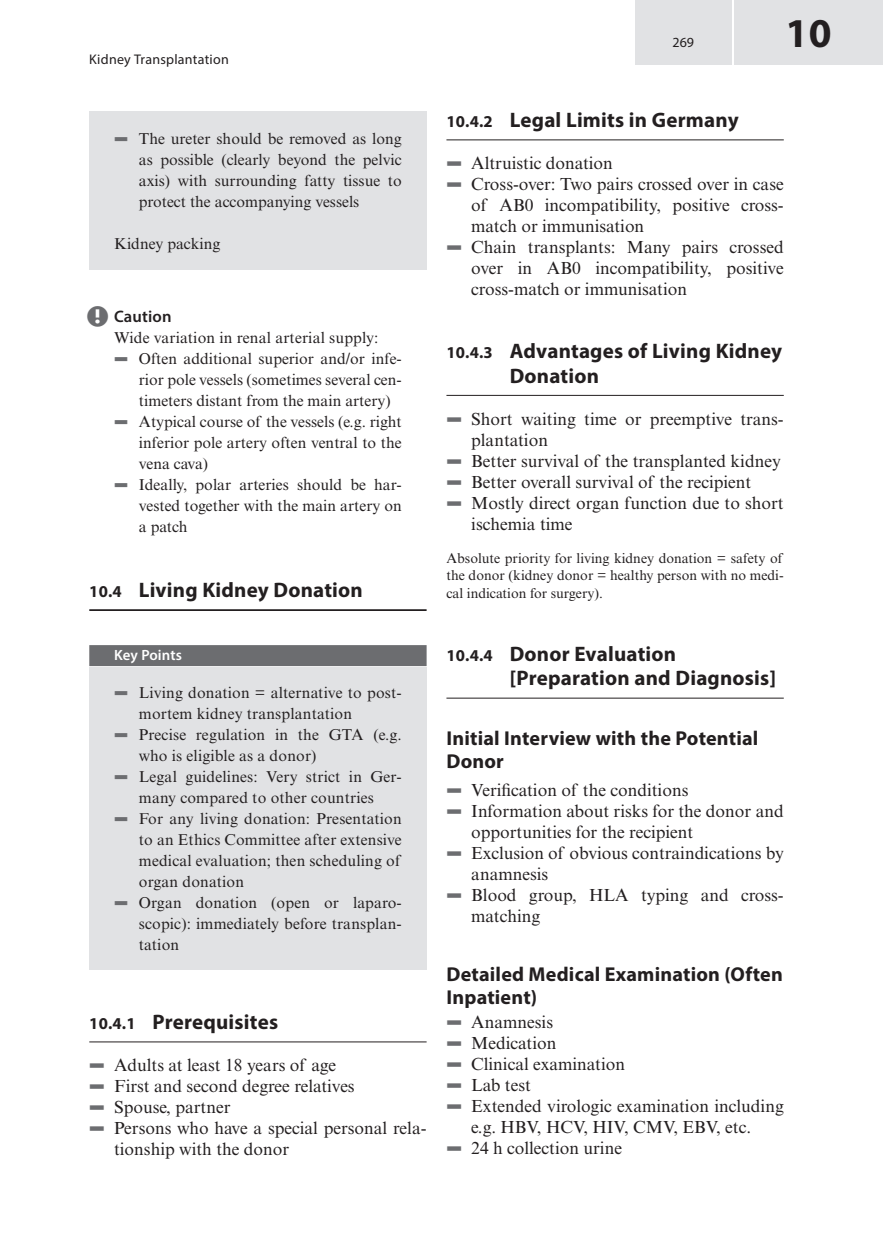
<style>
.page{position:relative;width:883px;height:1260px;background:#fff}
.page>*{position:absolute;margin:0;border:0;box-sizing:border-box;transform-origin:0 0}
.t1{font:700 41.12px "Myriad Pro";color:#231f20}
._2_hd{font:700 21px/24.5px "Myriad Pro";letter-spacing:.01em;color:#231f20}
._1_hd{font:700 21px "Myriad Pro";letter-spacing:.01em;color:#231f20}
._3_hd{font:700 20.12px/22.8px "Myriad Pro";letter-spacing:.01em;color:#231f20}
._2_hd_3_hd{font:700 20.12px/22.8px "Myriad Pro";letter-spacing:.01em;color:#231f20}
.t2{font:17.5px/21px "Times New Roman MT Std";color:#231f20}
.B_title_Warning{font:600 16.62px "Myriad Pro";letter-spacing:.01em;color:#231f20}
.B_text_Warning{font:15.75px/21px "Times New Roman MT Std";letter-spacing:.01em;color:#231f20;text-align:justify}
.B_text_Procedure{font:15.75px "Times New Roman MT Std";color:#231f20}
.B_title_Eye{font:600 14.88px "Myriad Pro";letter-spacing:.005em;color:#fff}
.Background{font:14px/17.5px "Times New Roman MT Std";color:#231f20;text-align:justify}
.t3{font:14px "Myriad Pro";letter-spacing:.015em;color:#231f20}
.s1{font-family:"Blik Buttons";color:#6c6d70}
.s2{font-family:"Blik Buttons";font-weight:400;color:#6c6d70}
.s3{font-size:16.62px}
</style>
<div class="page">
<div style="left:635px;top:0;width:97px;height:64px;background:#e1e2e4"></div>
<div style="left:734px;top:0;width:149px;height:64px;background:#e1e2e4"></div>
<div style="left:89px;top:111px;width:338px;height:121px;background:#e1e2e4"></div>
<div style="left:89px;top:216px;width:338px;height:54px;background:#e1e2e4"></div>
<hr style="left:89px;top:609px;width:338px;height:2px;background:#231f20">
<div style="left:89px;top:645px;width:338px;height:21px;background:#6c6d70"></div>
<div style="left:89px;top:668px;width:338px;height:71px;background:#e1e2e4"></div>
<div style="left:89px;top:710px;width:338px;height:71px;background:#e1e2e4"></div>
<div style="left:89px;top:752px;width:338px;height:71px;background:#e1e2e4"></div>
<div style="left:89px;top:794px;width:338px;height:113px;background:#e1e2e4"></div>
<div style="left:89px;top:878px;width:338px;height:92px;background:#e1e2e4"></div>
<hr style="left:89px;top:1041px;width:338px;height:1px;background:#231f20">
<hr style="left:446px;top:139px;width:338px;height:1px;background:#231f20">
<hr style="left:446px;top:395px;width:338px;height:1px;background:#231f20">
<hr style="left:446px;top:698px;width:338px;height:1px;background:#231f20">
<p class="t3" style="left:89px;top:51px;width:141px">Kidney Transplantation</p>
<p class="B_text_Warning" style="left:139px;top:128px;width:264px;text-indent:-25px"><span class="s1">5</span> The ureter should be removed as long as possible (clearly beyond the pelvic axis) with surrounding fatty tissue to protect the accompanying vessels</p>
<p class="B_text_Procedure" style="left:114px;top:234px;width:108px">Kidney packing</p>
<p class="B_title_Warning" style="left:89px;top:306px;width:84px"><span class="s2">!</span> Caution</p>
<p class="B_text_Warning" style="left:114px;top:327px;width:266px">Wide variation in renal arterial supply:</p>
<p class="B_text_Warning" style="left:139px;top:348px;width:264px;text-indent:-25px"><span class="s1">5</span> Often additional superior and/or infe&shy;rior pole vessels (sometimes several cen&shy;timeters distant from the main artery)</p>
<p class="B_text_Warning" style="left:139px;top:411px;width:264px;text-indent:-25px"><span class="s1">5</span> Atypical course of the vessels (e.g. right inferior pole artery often ventral to the vena cava)</p>
<p class="B_text_Warning" style="left:139px;top:474px;width:264px;text-indent:-25px"><span class="s1">5</span> Ideally, polar arteries should be har&shy;vested together with the main artery on a patch</p>
<h2 class="_1_hd" style="left:89px;top:576px;width:275px"><span class="s3">10.4</span> Living Kidney Donation</h2>
<p class="B_title_Eye" style="left:114px;top:646px;width:70px">Key Points</p>
<p class="B_text_Warning" style="left:139px;top:683px;width:264px;text-indent:-25px"><span class="s1">5</span> Living donation = alternative to post&shy;mortem kidney transplantation</p>
<p class="B_text_Warning" style="left:139px;top:725px;width:264px;text-indent:-25px"><span class="s1">5</span> Precise regulation in the GTA (e.g. who is eligible as a donor)</p>
<p class="B_text_Warning" style="left:114px;top:767px;width:289px;text-align:center"><span class="s1">5</span> Legal guidelines: Very strict in Ger&shy;many compared to other countries</p>
<p class="B_text_Warning" style="left:139px;top:809px;width:264px;text-indent:-25px"><span class="s1">5</span> For any living donation: Presentation to an Ethics Committee after extensive medical evaluation; then scheduling of organ donation</p>
<p class="B_text_Warning" style="left:139px;top:893px;width:264px;text-indent:-25px"><span class="s1">5</span> Organ donation (open or laparo&shy;scopic): immediately before transplan&shy;tation</p>
<h3 class="_2_hd" style="left:89px;top:1009px;width:190px"><span class="s3">10.4.1</span> Prerequisites</h3>
<p class="t2" style="left:89px;top:1055px;width:248px"><span class="s1">5</span> Adults at least 18 years of age</p>
<p class="t2" style="left:89px;top:1076px;width:267px"><span class="s1">5</span> First and second degree relatives</p>
<p class="t2" style="left:89px;top:1097px;width:143px"><span class="s1">5</span> Spouse, partner</p>
<p class="t2" style="left:114px;top:1118px;width:314px;text-indent:-25px"><span class="s1">5</span> Persons who have a special personal rela&shy;tionship with the donor</p>
<p class="t3" style="left:673px;top:34px;width:23px">269</p>
<h1 class="t1" style="left:786px;top:6px;width:48px">10</h1>
<h3 class="_2_hd" style="left:446px;top:107px;width:294px"><span class="s3">10.4.2</span> Legal Limits in Germany</h3>
<p class="t2" style="left:446px;top:153px;width:168px"><span class="s1">5</span> Altruistic donation</p>
<p class="t2" style="left:471px;top:174px;width:314px;text-align:justify;text-indent:-25px"><span class="s1">5</span> Cross-over: Two pairs crossed over in case of AB0 incompatibility, positive cross&shy;match or immunisation</p>
<p class="t2" style="left:471px;top:237px;width:314px;text-align:justify;text-indent:-25px"><span class="s1">5</span> Chain transplants: Many pairs crossed over in AB0 incompatibility, positive cross-match or immunisation</p>
<h3 class="_2_hd" style="left:510px;top:338px;width:274px;text-indent:-63px"><span class="s3">10.4.3</span> Advantages of Living Kidney<br>Donation</h3>
<p class="t2" style="left:471px;top:408px;width:314px;text-indent:-25px"><span class="s1">5</span> Short waiting time or preemptive trans&shy;plantation</p>
<p class="t2" style="left:446px;top:450px;width:336px"><span class="s1">5</span> Better survival of the transplanted kidney</p>
<p class="t2" style="left:446px;top:471px;width:306px"><span class="s1">5</span> Better overall survival of the recipient</p>
<p class="t2" style="left:471px;top:492px;width:314px;text-indent:-25px"><span class="s1">5</span> Mostly direct organ function due to short ischemia time</p>
<p class="Background" style="left:446px;top:549px;width:339px">Absolute priority for living kidney donation = safety of the donor (kidney donor = healthy person with no medi&shy;cal indication for surgery).</p>
<h3 class="_2_hd" style="left:510px;top:641px;width:268px;text-indent:-63px"><span class="s3">10.4.4</span> Donor Evaluation [Preparation and Diagnosis]</h3>
<h4 class="_2_hd_3_hd" style="left:446px;top:726px;width:314px">Initial Interview with the Potential<br>Donor</h4>
<p class="t2" style="left:446px;top:779px;width:243px"><span class="s1">5</span> Verification of the conditions</p>
<p class="t2" style="left:471px;top:800px;width:314px;text-indent:-25px"><span class="s1">5</span> Information about risks for the donor and opportunities for the recipient</p>
<p class="t2" style="left:471px;top:842px;width:314px;text-indent:-25px"><span class="s1">5</span> Exclusion of obvious contraindications by anamnesis</p>
<p class="t2" style="left:471px;top:884px;width:314px;text-indent:-25px"><span class="s1">5</span> Blood group, HLA typing and cross&shy;matching</p>
<h4 class="_3_hd" style="left:446px;top:962px;width:338px">Detailed Medical Examination (Often<br>Inpatient)</h4>
<p class="t2" style="left:446px;top:1012px;width:108px"><span class="s1">5</span> Anamnesis</p>
<p class="t2" style="left:446px;top:1033px;width:111px"><span class="s1">5</span> Medication</p>
<p class="t2" style="left:446px;top:1054px;width:180px"><span class="s1">5</span> Clinical examination</p>
<p class="t2" style="left:446px;top:1075px;width:86px"><span class="s1">5</span> Lab test</p>
<p class="t2" style="left:446px;top:1096px;width:339px;text-align:center"><span class="s1">5</span> Extended virologic examination including e.g. HBV, HCV, HIV, CMV, EBV, etc.</p>
<p class="t2" style="left:446px;top:1138px;width:177px"><span class="s1">5</span> 24 h collection urine</p>
</div>
